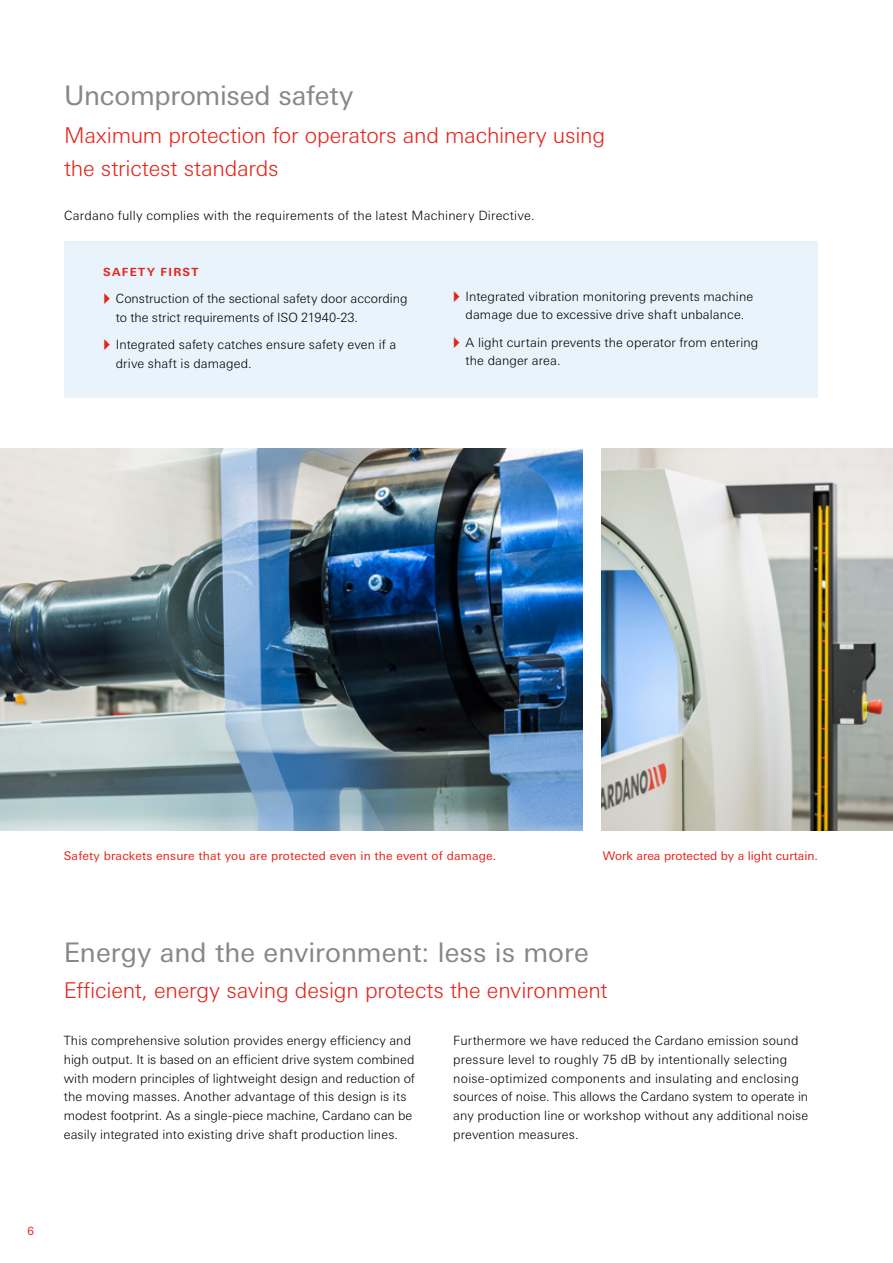
<style>
.page{position:relative;width:893px;height:1263px;background:#fff}
.page>*{position:absolute;margin:0;border:0;box-sizing:border-box;transform-origin:0 0}
.t1{font:27px "Univers Next W1 G";color:#878787}
.t2{font:300 21.75px/33px "Univers Next W1 G";letter-spacing:-.01em;color:#e5231b}
.t3{font:300 12.75px/18.8px "Univers Next W1 G";letter-spacing:.005em;color:#000}
.t4{font:12px "Univers Next W1 G";letter-spacing:.015em;color:#e5231b}
.t5{font:700 11.25px "Univers Next W1 G";letter-spacing:.115em;color:#e5231b}
.t6{font:11.25px "Univers Next W1 G";color:#e5231b}
</style>
<div class="page">
<img style="left:602px;top:449px;width:291px;height:382px">
<img style="left:0;top:449px;width:583px;height:382px">
<div style="left:64px;top:241px;width:753px;height:157px;background:#e8f3fc"></div>
<h1 class="t1" style="left:64px;top:80px;width:291px">Uncompromised safety</h1>
<h2 class="t2" style="left:64px;top:118px;width:543px">Maximum protection for operators and machinery using the strictest standards</h2>
<p class="t3" style="left:64px;top:206px;width:472px">Cardano fully complies with the requirements of the latest Machinery Directive.</p>
<p class="t5" style="left:103px;top:265px;width:97px">SAFETY FIRST</p>
<p class="t3" style="left:116px;top:289px;width:293px">Construction of the sectional safety door according to the strict requirements of ISO 21940-23.</p>
<p class="t3" style="left:116px;top:335px;width:282px">Integrated safety catches ensure safety even if a drive shaft is damaged.</p>
<p class="t3" style="left:466px;top:287px;width:289px">Integrated vibration monitoring prevents machine damage due to excessive drive shaft unbalance.</p>
<p class="t3" style="left:466px;top:333px;width:294px">A light curtain prevents the operator from entering the danger area.</p>
<p class="t4" style="left:64px;top:848px;width:434px">Safety brackets ensure that you are protected even in the event of damage.</p>
<p class="t4" style="left:603px;top:848px;width:217px">Work area protected by a light curtain.</p>
<h1 class="t1" style="left:64px;top:937px;width:527px">Energy and the environment: less is more</h1>
<h2 class="t2" style="left:64px;top:973px;width:545px">Efficient, energy saving design protects the environment</h2>
<p class="t3" style="left:64px;top:1031px;width:353px">This comprehensive solution provides energy efficiency and high output. It is based on an efficient drive system combined with modern principles of lightweight design and reduction of the moving masses. Another advantage of this design is its modest footprint. As a single-piece machine, Cardano can be easily integrated into existing drive shaft production lines.</p>
<p class="t3" style="left:453px;top:1031px;width:356px">Furthermore we have reduced the Cardano emission sound pressure level to roughly 75 dB by intentionally selecting noise-optimized components and insulating and enclosing sources of noise. This allows the Cardano system to operate in any production line or workshop without any additional noise prevention measures.</p>
<p class="t6" style="left:28px;top:1225px;width:8px">6</p>
</div>
